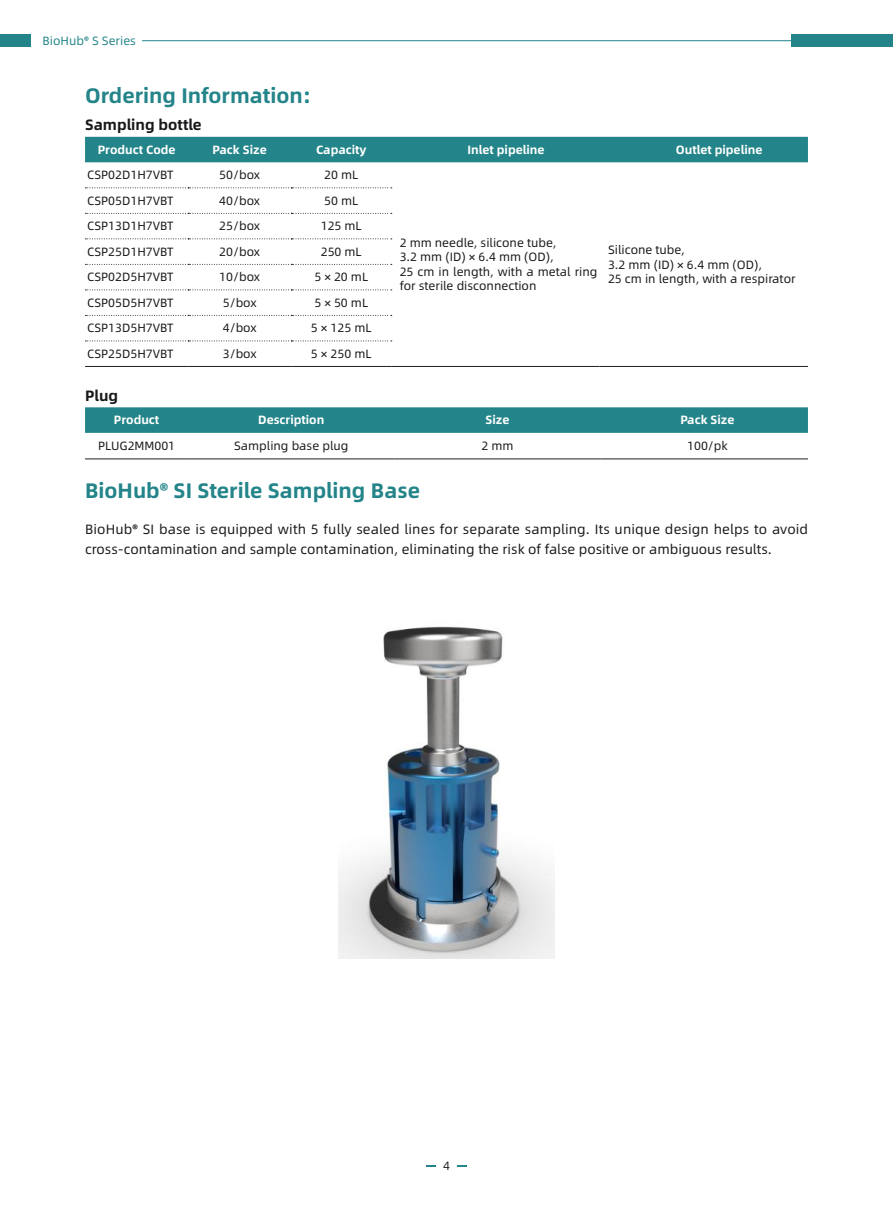
<style>
.page{position:relative;width:893px;height:1212px;background:#fff}
.page>*{position:absolute;margin:0;border:0;box-sizing:border-box;transform-origin:0 0}
.t1{font:700 21px "Alibaba Sans";color:#238489}
.t2{font:700 15px "Alibaba Sans";color:#18181b}
.t3{font:13.5px/19.5px "Alibaba Sans";color:#18181b}
.t4{font:12px/14.4px "Alibaba Sans";color:#18181b}
.t5{font:700 12px "Alibaba Sans";color:#fff}
.t6{font:12px "Alibaba Sans";color:#238489}
.t7{font:12px "Alibaba Sans";color:#241f1f}
</style>
<div class="page">
<svg style="left:427px;top:1165px;width:9px;height:2px"></svg>
<svg style="left:457px;top:1165px;width:9px;height:2px"></svg>
<div style="left:0;top:35px;width:30px;height:12px;background:#238489"></div>
<div style="left:791px;top:35px;width:102px;height:12px;background:#238489"></div>
<hr style="left:142px;top:40px;width:657px;height:1px;background:#238489">
<div style="left:85px;top:137px;width:723px;height:25px;background:#238489"></div>
<hr style="left:391px;top:366px;width:209px;height:1px;background:#241f1f">
<hr style="left:600px;top:366px;width:208px;height:1px;background:#241f1f">
<svg style="left:85px;top:238px;width:307px;height:1px"></svg>
<hr style="left:85px;top:366px;width:103px;height:1px;background:#241f1f">
<hr style="left:188px;top:366px;width:103px;height:1px;background:#241f1f">
<hr style="left:291px;top:366px;width:100px;height:1px;background:#241f1f">
<svg style="left:85px;top:264px;width:307px;height:1px"></svg>
<svg style="left:85px;top:289px;width:307px;height:1px"></svg>
<svg style="left:85px;top:315px;width:307px;height:1px"></svg>
<svg style="left:85px;top:341px;width:307px;height:1px"></svg>
<svg style="left:85px;top:187px;width:307px;height:1px"></svg>
<svg style="left:85px;top:213px;width:307px;height:1px"></svg>
<svg style="left:85px;top:407px;width:723px;height:26px;background:#27868b"></svg>
<hr style="left:85px;top:458px;width:103px;height:1px;background:#241f1f">
<hr style="left:188px;top:458px;width:206px;height:1px;background:#241f1f">
<hr style="left:394px;top:458px;width:207px;height:1px;background:#241f1f">
<hr style="left:601px;top:458px;width:207px;height:1px;background:#241f1f">
<img style="left:338px;top:626px;width:217px;height:332px">
<p class="t6" style="left:43px;top:32px;width:95px">BioHub® S Series</p>
<h1 class="t1" style="left:85px;top:79px;width:228px">Ordering Information:</h1>
<p class="t2" style="left:85px;top:113px;width:118px">Sampling bottle</p>
<p class="t5" style="left:98px;top:140px;width:79px">Product Code</p>
<p class="t5" style="left:213px;top:140px;width:56px">Pack Size</p>
<p class="t5" style="left:316px;top:140px;width:52px">Capacity</p>
<p class="t5" style="left:468px;top:140px;width:78px">Inlet pipeline</p>
<p class="t5" style="left:676px;top:140px;width:88px">Outlet pipeline</p>
<p class="t4" style="left:87px;top:167px;width:88px">CSP02D1H7VBT</p>
<p class="t4" style="left:219px;top:167px;width:42px">50/box</p>
<p class="t4" style="left:324px;top:167px;width:36px">20 mL</p>
<p class="t4" style="left:87px;top:193px;width:88px">CSP05D1H7VBT</p>
<p class="t4" style="left:219px;top:193px;width:42px">40/box</p>
<p class="t4" style="left:324px;top:193px;width:36px">50 mL</p>
<p class="t4" style="left:87px;top:218px;width:88px">CSP13D1H7VBT</p>
<p class="t4" style="left:219px;top:218px;width:42px">25/box</p>
<p class="t4" style="left:321px;top:218px;width:42px">125 mL</p>
<p class="t4" style="left:87px;top:244px;width:88px">CSP25D1H7VBT</p>
<p class="t4" style="left:219px;top:244px;width:42px">20/box</p>
<p class="t4" style="left:321px;top:244px;width:42px">250 mL</p>
<p class="t4" style="left:87px;top:269px;width:88px">CSP02D5H7VBT</p>
<p class="t4" style="left:219px;top:269px;width:42px">10/box</p>
<p class="t4" style="left:314px;top:269px;width:55px">5 × 20 mL</p>
<p class="t4" style="left:87px;top:295px;width:88px">CSP05D5H7VBT</p>
<p class="t4" style="left:223px;top:295px;width:35px">5/box</p>
<p class="t4" style="left:314px;top:295px;width:55px">5 × 50 mL</p>
<p class="t4" style="left:87px;top:320px;width:88px">CSP13D5H7VBT</p>
<p class="t4" style="left:223px;top:320px;width:35px">4/box</p>
<p class="t4" style="left:311px;top:320px;width:62px">5 × 125 mL</p>
<p class="t4" style="left:87px;top:346px;width:88px">CSP25D5H7VBT</p>
<p class="t4" style="left:223px;top:346px;width:35px">3/box</p>
<p class="t4" style="left:311px;top:346px;width:62px">5 × 250 mL</p>
<p class="t2" style="left:85px;top:384px;width:35px">Plug</p>
<p class="t5" style="left:114px;top:411px;width:47px">Product</p>
<p class="t5" style="left:258px;top:411px;width:68px">Description</p>
<p class="t5" style="left:485px;top:411px;width:25px">Size</p>
<p class="t5" style="left:680px;top:411px;width:56px">Pack Size</p>
<p class="t4" style="left:98px;top:438px;width:79px">PLUG2MM001</p>
<p class="t4" style="left:234px;top:438px;width:116px">Sampling base plug</p>
<p class="t4" style="left:481px;top:438px;width:34px">2 mm</p>
<p class="t4" style="left:687px;top:438px;width:42px">100/pk</p>
<h1 class="t1" style="left:85px;top:474px;width:336px">BioHub® SI Sterile Sampling Base</h1>
<p class="t3" style="left:85px;top:519px;width:725px">BioHub® SI base is equipped with 5 fully sealed lines for separate sampling. Its unique design helps to avoid cross-contamination and sample contamination, eliminating the risk of false positive or ambiguous results.</p>
<p class="t4" style="left:400px;top:235px;width:199px">2 mm needle, silicone tube,<br>3.2 mm (ID) × 6.4 mm (OD),<br>25 cm in length, with a metal ring for sterile disconnection</p>
<p class="t4" style="left:608px;top:242px;width:189px">Silicone tube,<br>3.2 mm (ID) × 6.4 mm (OD),<br>25 cm in length, with a respirator</p>
<p class="t7" style="left:443px;top:1156px;width:8px">4</p>
</div>
